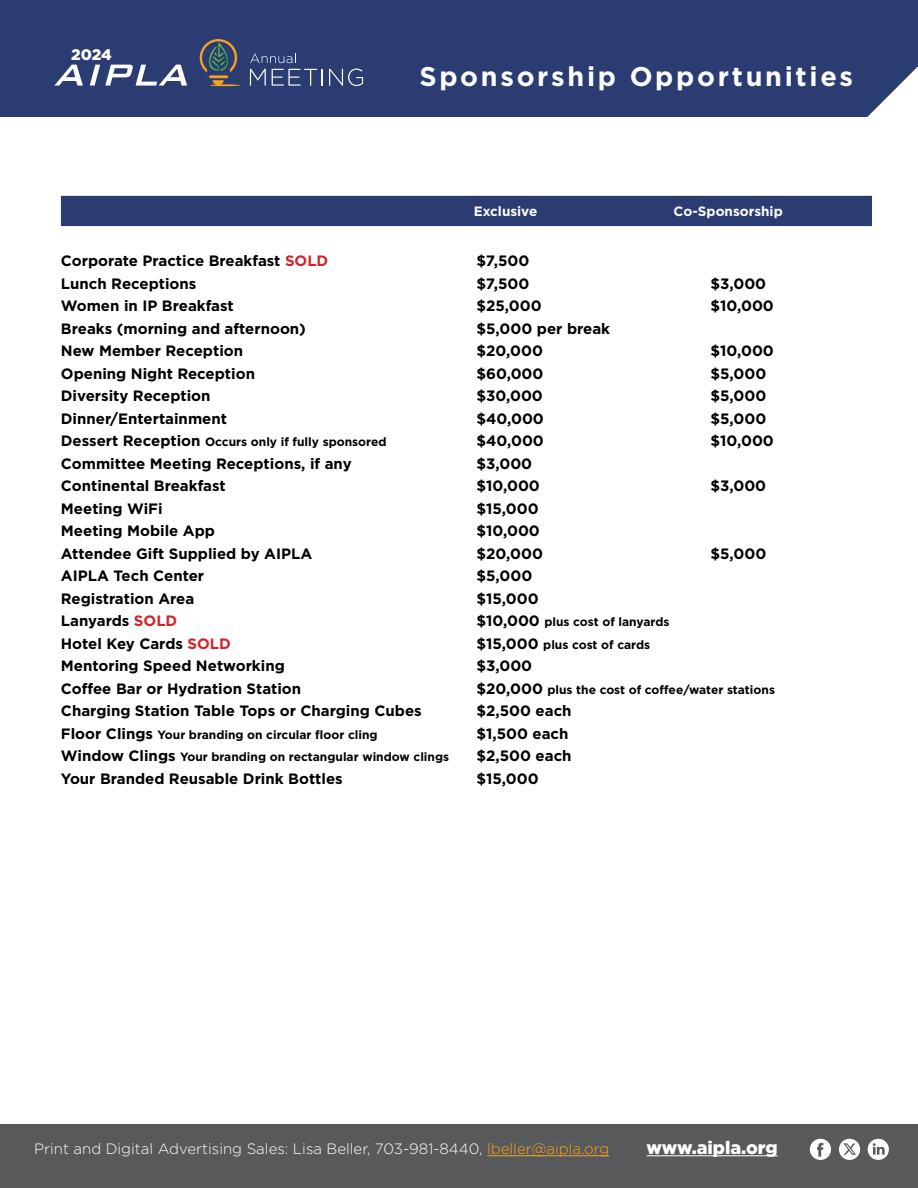
<style>
.page{position:relative;width:918px;height:1188px;background:#fff}
.page>*{position:absolute;margin:0;border:0;box-sizing:border-box;transform-origin:0 0}
.t1{font:700 27px "Gotham";letter-spacing:.1em;color:#fff}
.t2{font:900 18px "Gotham";color:#fff}
.t3{font:900 15.3px "Gotham";color:#fff}
.t4{font:700 15px "Gotham";color:#000}
.t5{font:300 15px "Gotham";color:#fff}
.t6{font:700 13.5px "Gotham";color:#fff}
.t7{font:700 12px "Gotham";color:#000}
.s1{color:#d2232a}
.s2{font-size:15px}
.s3{color:#f9a51e}
</style>
<div class="page">
<div style="left:0;top:0;width:918px;height:117px;background:#2b3c73"></div>
<div style="left:61px;top:196px;width:811px;height:30px;background:#2b3c73"></div>
<svg style="left:867px;top:66px;width:51px;height:51px"></svg>
<div style="left:0;top:1125px;width:918px;height:63px;background:#58595b"></div>
<hr style="left:647px;top:1155px;width:131px;height:1px;background:#fff">
<svg style="left:810px;top:1139px;width:21px;height:21px"></svg>
<svg style="left:839px;top:1139px;width:21px;height:21px"></svg>
<svg style="left:868px;top:1139px;width:21px;height:21px"></svg>
<hr style="left:487px;top:1155px;width:122px;height:1px;background:#f9a51e">
<svg style="left:250px;top:53px;width:46px;height:10px"></svg>
<svg style="left:250px;top:69px;width:16px;height:17px"></svg>
<svg style="left:272px;top:69px;width:51px;height:17px"></svg>
<svg style="left:329px;top:69px;width:34px;height:17px"></svg>
<svg style="left:54px;top:65px;width:29px;height:21px"></svg>
<svg style="left:90px;top:65px;width:97px;height:21px"></svg>
<hr style="left:210px;top:84px;width:30px;height:2px;background:#f5a421;border-radius:50%">
<svg style="left:213px;top:80px;width:11px;height:5px"></svg>
<hr style="left:209px;top:75px;width:19px;height:3px;background:#f5a421">
<svg style="left:200px;top:39px;width:37px;height:34px"></svg>
<p class="t3" style="left:71px;top:44px;width:42px">2024</p>
<h1 class="t1" style="left:419px;top:59px;width:435px">Sponsorship Opportunities</h1>
<p class="t6" style="left:474px;top:203px;width:65px">Exclusive</p>
<p class="t6" style="left:674px;top:203px;width:111px">Co-Sponsorship</p>
<p class="t4" style="left:61px;top:251px;width:269px">Corporate Practice Breakfast <span class="s1">SOLD</span></p>
<p class="t4" style="left:476px;top:251px;width:54px">$7,500</p>
<p class="t4" style="left:61px;top:273px;width:137px">Lunch Receptions</p>
<p class="t4" style="left:476px;top:273px;width:54px">$7,500</p>
<p class="t4" style="left:710px;top:273px;width:57px">$3,000</p>
<p class="t4" style="left:61px;top:296px;width:174px">Women in IP Breakfast</p>
<p class="t4" style="left:476px;top:296px;width:67px">$25,000</p>
<p class="t4" style="left:710px;top:296px;width:65px">$10,000</p>
<p class="t4" style="left:61px;top:318px;width:247px">Breaks (morning and afternoon)</p>
<p class="t4" style="left:476px;top:318px;width:135px">$5,000 per break</p>
<p class="t4" style="left:61px;top:341px;width:184px">New Member Reception</p>
<p class="t4" style="left:476px;top:341px;width:68px">$20,000</p>
<p class="t4" style="left:710px;top:341px;width:65px">$10,000</p>
<p class="t4" style="left:61px;top:363px;width:196px">Opening Night Reception</p>
<p class="t4" style="left:476px;top:363px;width:69px">$60,000</p>
<p class="t4" style="left:710px;top:363px;width:57px">$5,000</p>
<p class="t4" style="left:61px;top:386px;width:151px">Diversity Reception</p>
<p class="t4" style="left:476px;top:386px;width:68px">$30,000</p>
<p class="t4" style="left:710px;top:386px;width:57px">$5,000</p>
<p class="t4" style="left:61px;top:408px;width:168px">Dinner/Entertainment</p>
<p class="t4" style="left:476px;top:408px;width:69px">$40,000</p>
<p class="t4" style="left:710px;top:408px;width:57px">$5,000</p>
<p class="t7" style="left:61px;top:434px;width:327px"><span class="s2">Dessert Reception</span> Occurs only if fully sponsored</p>
<p class="t4" style="left:476px;top:431px;width:69px">$40,000</p>
<p class="t4" style="left:710px;top:431px;width:65px">$10,000</p>
<p class="t4" style="left:61px;top:453px;width:292px">Committee Meeting Receptions, if any</p>
<p class="t4" style="left:476px;top:453px;width:57px">$3,000</p>
<p class="t4" style="left:61px;top:476px;width:166px">Continental Breakfast</p>
<p class="t4" style="left:476px;top:476px;width:65px">$10,000</p>
<p class="t4" style="left:710px;top:476px;width:57px">$3,000</p>
<p class="t4" style="left:61px;top:498px;width:103px">Meeting WiFi</p>
<p class="t4" style="left:476px;top:498px;width:64px">$15,000</p>
<p class="t4" style="left:61px;top:521px;width:156px">Meeting Mobile App</p>
<p class="t4" style="left:476px;top:521px;width:65px">$10,000</p>
<p class="t4" style="left:61px;top:543px;width:253px">Attendee Gift Supplied by AIPLA</p>
<p class="t4" style="left:476px;top:543px;width:68px">$20,000</p>
<p class="t4" style="left:710px;top:543px;width:57px">$5,000</p>
<p class="t4" style="left:61px;top:566px;width:145px">AIPLA Tech Center</p>
<p class="t4" style="left:476px;top:566px;width:57px">$5,000</p>
<p class="t4" style="left:61px;top:588px;width:135px">Registration Area</p>
<p class="t4" style="left:476px;top:588px;width:64px">$15,000</p>
<p class="t4" style="left:61px;top:611px;width:118px">Lanyards <span class="s1">SOLD</span></p>
<p class="t7" style="left:476px;top:614px;width:195px"><span class="s2">$10,000</span> plus cost of lanyards</p>
<p class="t4" style="left:61px;top:633px;width:171px">Hotel Key Cards <span class="s1">SOLD</span></p>
<p class="t7" style="left:476px;top:636px;width:175px"><span class="s2">$15,000</span> plus cost of cards</p>
<p class="t4" style="left:61px;top:656px;width:225px">Mentoring Speed Networking</p>
<p class="t4" style="left:476px;top:656px;width:57px">$3,000</p>
<p class="t4" style="left:61px;top:678px;width:242px">Coffee Bar or Hydration Station</p>
<p class="t7" style="left:476px;top:681px;width:300px"><span class="s2">$20,000</span> plus the cost of coffee/water stations</p>
<p class="t4" style="left:61px;top:701px;width:362px">Charging Station Table Tops or Charging Cubes</p>
<p class="t4" style="left:476px;top:701px;width:97px">$2,500 each</p>
<p class="t7" style="left:61px;top:726px;width:318px"><span class="s2">Floor Clings</span> Your branding on circular floor cling</p>
<p class="t4" style="left:476px;top:723px;width:94px">$1,500 each</p>
<p class="t7" style="left:61px;top:749px;width:390px"><span class="s2">Window Clings</span> Your branding on rectangular window clings</p>
<p class="t4" style="left:476px;top:746px;width:97px">$2,500 each</p>
<p class="t4" style="left:61px;top:768px;width:283px">Your Branded Reusable Drink Bottles</p>
<p class="t4" style="left:476px;top:768px;width:64px">$15,000</p>
<p class="t5" style="left:34px;top:1139px;width:577px">Print and Digital Advertising Sales: Lisa Beller, 703-981-8440, <span class="s3">lbeller@aipla.org</span></p>
<p class="t2" style="left:647px;top:1135px;width:133px">www.aipla.org</p>
</div>
